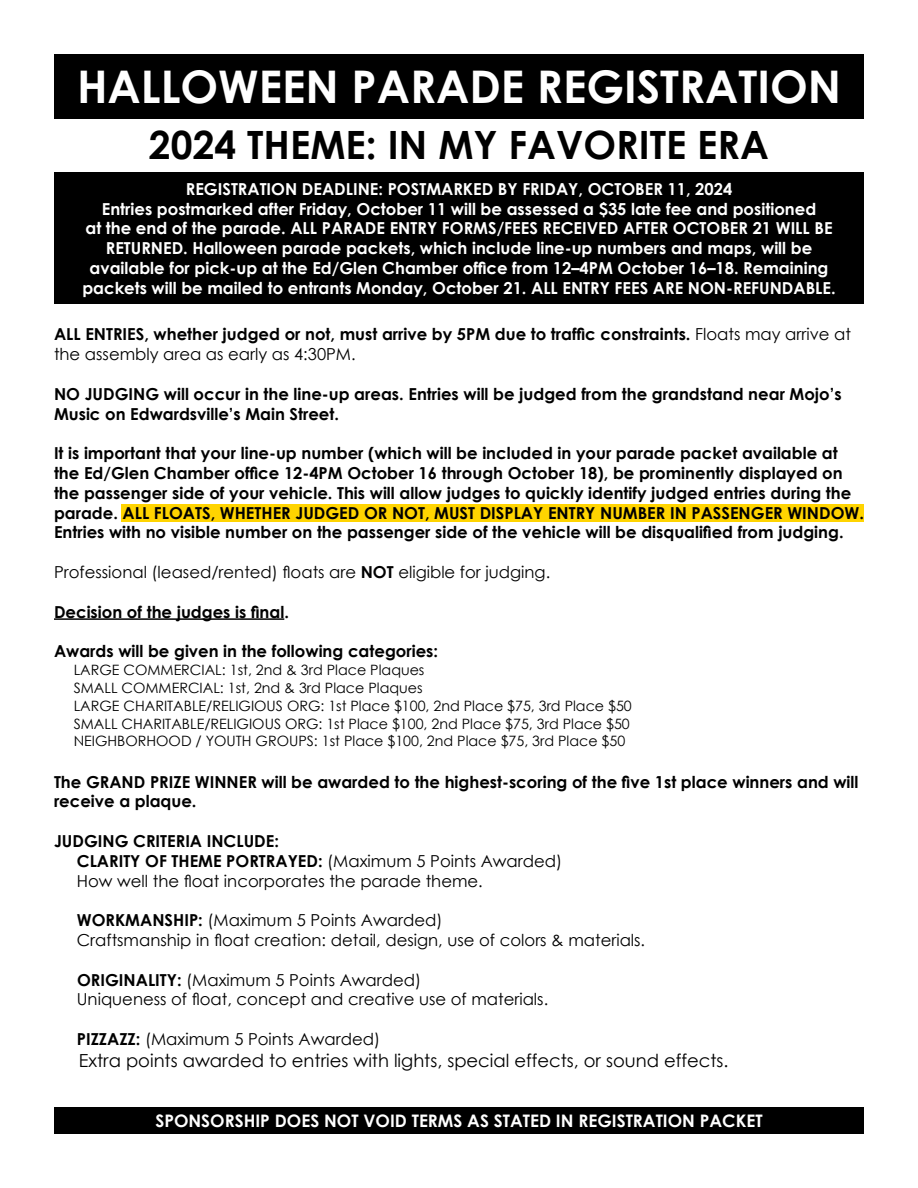
<style>
.page{position:relative;width:918px;height:1188px;background:#fff}
.page>*{position:absolute;margin:0;border:0;box-sizing:border-box;transform-origin:0 0}
.t1{font:700 45px "Century Gothic";color:#fff}
.t2{font:700 39px "Century Gothic";color:#000}
.t3{font:18px "Century Gothic";color:#000}
.t4{font:700 17.25px "Century Gothic";color:#fff}
.t5{font:700 16.5px/19.8px "Century Gothic";color:#000}
.t6{font:700 16.5px/19.8px "Century Gothic";color:#fff;text-align:center}
.t7{font:16.5px/19.8px "Century Gothic";color:#000}
.t8{font:14.25px/17.7px "Century Gothic";color:#000}
.s1{font-weight:400}
.s2{font-weight:700}
</style>
<div class="page">
<div style="left:122px;top:504px;width:742px;height:17px;background:#ffd400"></div>
<hr style="left:54px;top:618px;width:230px;height:2px;background:#000">
<div style="left:54px;top:1107px;width:810px;height:27px;background:#000"></div>
<div style="left:54px;top:54px;width:810px;height:65px;background:#000"></div>
<div style="left:54px;top:172px;width:810px;height:132px;background:#000"></div>
<h1 class="t1" style="left:77px;top:53px;width:766px">HALLOWEEN PARADE REGISTRATION</h1>
<h2 class="t2" style="left:149px;top:115px;width:622px">2024 THEME: IN MY FAVORITE ERA</h2>
<p class="t6" style="left:82px;top:178px;width:755px">REGISTRATION DEADLINE: POSTMARKED BY FRIDAY, OCTOBER 11, 2024<br>Entries postmarked after Friday, October 11 will be assessed a $35 late fee and positioned<br>at the end of the parade. ALL PARADE ENTRY FORMS/FEES RECEIVED AFTER OCTOBER 21 WILL BE RETURNED. Halloween parade packets, which include line-up numbers and maps, will be available for pick-up at the Ed/Glen Chamber office from 12–4PM October 16–18. Remaining packets will be mailed to entrants Monday, October 21. ALL ENTRY FEES ARE NON-REFUNDABLE.</p>
<p class="t5" style="left:54px;top:324px;width:798px">ALL ENTRIES, whether judged or not, must arrive by 5PM due to traffic constraints. <span class="s1">Floats may arrive at the assembly area as early as 4:30PM.</span></p>
<p class="t5" style="left:54px;top:383px;width:789px">NO JUDGING will occur in the line-up areas. Entries will be judged from the grandstand near Mojo’s<br>Music on Edwardsville’s Main Street.</p>
<p class="t5" style="left:54px;top:443px;width:812px">It is important that your line-up number (which will be included in your parade packet available at the Ed/Glen Chamber office 12-4PM October 16 through October 18), be prominently displayed on the passenger side of your vehicle. This will allow judges to quickly identify judged entries during the parade. ALL FLOATS, WHETHER JUDGED OR NOT, MUST DISPLAY ENTRY NUMBER IN PASSENGER WINDOW.<br>Entries with no visible number on the passenger side of the vehicle will be disqualified from judging.</p>
<p class="t7" style="left:54px;top:562px;width:498px">Professional (leased/rented) floats are <span class="s2">NOT</span> eligible for judging.</p>
<p class="t5" style="left:54px;top:601px;width:236px">Decision of the judges is final.</p>
<p class="t5" style="left:54px;top:641px;width:386px">Awards will be given in the following categories:</p>
<p class="t8" style="left:74px;top:661px;width:560px">LARGE COMMERCIAL: 1st, 2nd &amp; 3rd Place Plaques<br>SMALL COMMERCIAL: 1st, 2nd &amp; 3rd Place Plaques<br>LARGE CHARITABLE/RELIGIOUS ORG: 1st Place $100, 2nd Place $75, 3rd Place $50<br>SMALL CHARITABLE/RELIGIOUS ORG: 1st Place $100, 2nd Place $75, 3rd Place $50<br>NEIGHBORHOOD / YOUTH GROUPS: 1st Place $100, 2nd Place $75, 3rd Place $50</p>
<p class="t5" style="left:54px;top:771px;width:806px">The GRAND PRIZE WINNER will be awarded to the highest-scoring of the five 1st place winners and will receive a plaque.</p>
<p class="t7" style="left:77px;top:831px;width:487px;text-indent:-23px"><span class="s2">JUDGING CRITERIA INCLUDE:<br>CLARITY OF THEME PORTRAYED:</span> (Maximum 5 Points Awarded)<br>How well the float incorporates the parade theme.</p>
<p class="t7" style="left:77px;top:910px;width:570px"><span class="s2">WORKMANSHIP:</span> (Maximum 5 Points Awarded)<br>Craftsmanship in float creation: detail, design, use of colors &amp; materials.</p>
<p class="t7" style="left:77px;top:970px;width:473px"><span class="s2">ORIGINALITY:</span> (Maximum 5 Points Awarded)<br>Uniqueness of float, concept and creative use of materials.</p>
<p class="t7" style="left:77px;top:1029px;width:305px"><span class="s2">PIZZAZZ:</span> (Maximum 5 Points Awarded)</p>
<p class="t3" style="left:79px;top:1048px;width:651px">Extra points awarded to entries with lights, special effects, or sound effects.</p>
<p class="t4" style="left:155px;top:1108px;width:609px">SPONSORSHIP DOES NOT VOID TERMS AS STATED IN REGISTRATION PACKET</p>
</div>
